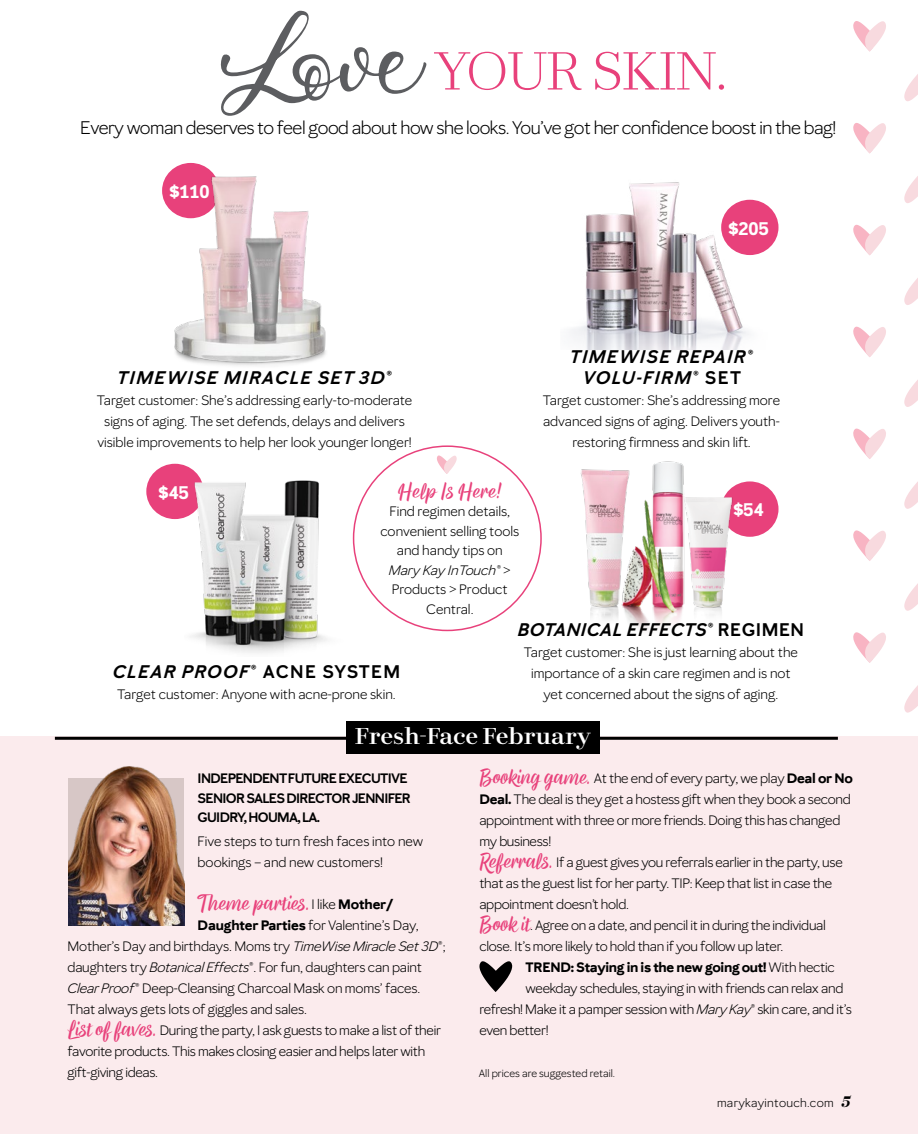
<style>
.page{position:relative;width:918px;height:1134px;background:#fff}
.page>*{position:absolute;margin:0;border:0;box-sizing:border-box;transform-origin:0 0}
.Headline{font:300 52.5px "Mary Kay Serif 020";color:#e8417b}
.Sidebar_Header{font:600 22.5px "Mary Kay Serif 010";color:#fff}
.Body_-_Sans_-_Bullet{font:700 21px "Mary Kay Script";letter-spacing:-.01em;color:#e8417b}
.Body_-_Sans{font:700 21px "Mary Kay Script";color:#e8417b}
.Deck___Intro_Text{font:18px "Mary Kay Sans";letter-spacing:-.025em;color:#000}
.Subhead{font:italic 600 18px/21px "Mary Kay Sans";letter-spacing:.075em;color:#000;text-align:center}
.Subhead-2{font:italic 600 18px "Mary Kay Sans";letter-spacing:.03em;color:#000}
.t1{font:700 18px "Mary Kay Sans";color:#fff}
.Body_-_Sans_-_Bullet-2{font:13.5px/21px "Mary Kay Sans";letter-spacing:-.02em;color:#000}
.Body_-_Sans-2{font:13.5px/21px "Mary Kay Sans";color:#000;text-align:center}
.Body_-_Sans-3{font:13.5px "Mary Kay Sans";letter-spacing:-.02em;color:#000}
.Subhead_2_-_Sales_Di{font:600 13.5px/19.5px "Mary Kay Sans";letter-spacing:-.05em;color:#000}
.Body_-_Sans-4{font:700 13.5px "Mary Kay Sans";letter-spacing:-.02em;color:#000}
.t2{font:12px "Mary Kay Sans";letter-spacing:.025em;color:#000}
.t3{font:10.5px "Mary Kay Sans";color:#000}
.s1{font-style:italic}
.s2{font-style:normal}
.s3{font-family:"Mary Kay Sans";font-weight:400;font-size:13.5px;color:#000}
.s4{font-family:"Mary Kay Sans";font-size:13.5px;color:#000}
.s5{font-weight:700}
.s6{font-family:"Mary Kay Script";font-weight:700;font-size:21px;color:#e8417b}
.s7{font-weight:400}
.s8{font-family:"Mary Kay Serif 020";font-weight:700;font-style:italic;font-size:15px}
</style>
<div class="page">
<svg style="left:904px;top:380px;width:14px;height:27px"></svg>
<svg style="left:904px;top:481px;width:14px;height:28px"></svg>
<svg style="left:853px;top:429px;width:33px;height:30px"></svg>
<svg style="left:853px;top:530px;width:33px;height:31px"></svg>
<svg style="left:904px;top:278px;width:14px;height:27px"></svg>
<svg style="left:853px;top:327px;width:33px;height:30px"></svg>
<svg style="left:904px;top:176px;width:14px;height:27px"></svg>
<svg style="left:853px;top:225px;width:33px;height:30px"></svg>
<svg style="left:904px;top:74px;width:14px;height:27px"></svg>
<svg style="left:861px;top:123px;width:25px;height:31px"></svg>
<svg style="left:853px;top:21px;width:33px;height:31px"></svg>
<svg style="left:904px;top:685px;width:14px;height:28px"></svg>
<svg style="left:904px;top:583px;width:14px;height:28px"></svg>
<svg style="left:853px;top:632px;width:33px;height:31px"></svg>
<div style="left:0;top:737px;width:918px;height:397px;background:#fbebed"></div>
<hr style="left:55px;top:737px;width:783px;height:3px;background:#000">
<img style="left:163px;top:163px;width:163px;height:203px">
<div style="left:146px;top:464px;width:58px;height:55px;background:#e8417b;border-radius:50%"></div>
<img style="left:184px;top:465px;width:143px;height:188px">
<div style="left:721px;top:481px;width:58px;height:56px;background:#e8417b;border-radius:50%"></div>
<img style="left:580px;top:469px;width:35px;height:151px">
<img style="left:686px;top:482px;width:58px;height:134px">
<img style="left:615px;top:461px;width:71px;height:170px">
<div style="left:721px;top:200px;width:57px;height:55px;background:#e8417b;border-radius:50%"></div>
<img style="left:571px;top:182px;width:196px;height:168px">
<img style="left:69px;top:767px;width:115px;height:158px">
<svg style="left:479px;top:961px;width:33px;height:31px"></svg>
<svg style="left:437px;top:455px;width:20px;height:19px"></svg>
<div style="left:346px;top:721px;width:254px;height:32px;background:#000"></div>
<svg style="left:220px;top:11px;width:206px;height:105px"></svg>
<p class="Headline" style="left:434px;top:37px;width:295px">YOUR SKIN.</p>
<p class="Deck___Intro_Text" style="left:80px;top:116px;width:758px">Every woman deserves to feel good about how she looks. You’ve got her confidence boost in the bag!</p>
<p class="t1" style="left:169px;top:180px;width:42px">$110</p>
<p class="t1" style="left:728px;top:217px;width:42px">$205</p>
<p class="Subhead" style="left:117px;top:367px;width:276px">TIMEWISE MIRACLE SET 3D®</p>
<p class="Body_-_Sans-2" style="left:97px;top:390px;width:317px">Target customer: She’s addressing early-to-moderate signs of aging. The set defends, delays and delivers visible improvements to help her look younger longer!</p>
<p class="t1" style="left:159px;top:481px;width:32px">$45</p>
<p class="Body_-_Sans" style="left:398px;top:476px;width:106px">Help Is Here!</p>
<p class="Body_-_Sans-2" style="left:380px;top:502px;width:140px;line-height:19.5px">Find regimen details, convenient selling tools and handy tips on<br><span class="s1">Mary Kay InTouch®</span> &gt;<br>Products &gt; Product<br>Central.</p>
<p class="Subhead" style="left:570px;top:346px;width:185px">TIMEWISE REPAIR®<br>VOLU-FIRM® <span class="s2">SET</span></p>
<p class="Body_-_Sans-2" style="left:543px;top:390px;width:239px">Target customer: She’s addressing more advanced signs of aging. Delivers youth&shy;restoring firmness and skin lift.</p>
<p class="t1" style="left:734px;top:499px;width:32px">$54</p>
<p class="Subhead" style="left:113px;top:661px;width:289px">CLEAR PROOF® <span class="s2">ACNE SYSTEM</span></p>
<p class="Body_-_Sans-2" style="left:117px;top:684px;width:280px">Target customer: Anyone with acne-prone skin.</p>
<p class="Subhead-2" style="left:518px;top:619px;width:288px">BOTANICAL EFFECTS® <span class="s2">REGIMEN</span></p>
<p class="Body_-_Sans-2" style="left:524px;top:642px;width:276px">Target customer: She is just learning about the importance of a skin care regimen and is not yet concerned about the signs of aging.</p>
<p class="Sidebar_Header" style="left:355px;top:721px;width:237px">Fresh-Face February</p>
<p class="Subhead_2_-_Sales_Di" style="left:198px;top:768px;width:215px">INDEPENDENT FUTURE EXECUTIVE<br>SENIOR SALES DIRECTOR JENNIFER<br>GUIDRY, HOUMA, LA.</p>
<p class="Body_-_Sans-2" style="left:198px;top:831px;width:227px;text-align:left">Five steps to turn fresh faces into new bookings – and new customers!</p>
<p class="Body_-_Sans_-_Bullet" style="left:198px;top:889px;width:197px">Theme parties. <span class="s3">I like</span> <span class="s4">Mother/</span></p>
<p class="Body_-_Sans_-_Bullet-2" style="left:68px;top:915px;width:380px;text-indent:130px"><span class="s5">Daughter Parties</span> for Valentine’s Day, Mother’s Day and birthdays. Moms try <span class="s1">TimeWise Miracle Set 3D</span>®; daughters try <span class="s1">Botanical Effects</span>®. For fun, daughters can paint <span class="s1">Clear Proof</span>® Deep-Cleansing Charcoal Mask on moms’ faces.<br>That always gets lots of giggles and sales.</p>
<p class="Body_-_Sans_-_Bullet-2" style="left:68px;top:1020px;width:375px"><span class="s6">List of faves.</span> During the party, I ask guests to make a list of their favorite products. This makes closing easier and helps later with gift-giving ideas.</p>
<p class="Body_-_Sans_-_Bullet-2" style="left:479px;top:768px;width:375px"><span class="s6">Booking game.</span> At the end of every party, we play <span class="s5">Deal or No Deal.</span> The deal is they get a hostess gift when they book a second appointment with three or more friends. Doing this has changed my business!</p>
<p class="Body_-_Sans_-_Bullet-2" style="left:479px;top:852px;width:365px"><span class="s6">Referrals.</span> If a guest gives you referrals earlier in the party, use that as the guest list for her party. TIP: Keep that list in case the appointment doesn’t hold.</p>
<p class="Body_-_Sans_-_Bullet-2" style="left:479px;top:915px;width:348px"><span class="s6">Book it</span>. Agree on a date, and pencil it in during the individual close. It’s more likely to hold than if you follow up later.</p>
<p class="Body_-_Sans-4" style="left:526px;top:959px;width:311px">TREND: Staying in is the new going out! <span class="s7">With hectic</span></p>
<p class="Body_-_Sans-3" style="left:526px;top:980px;width:319px">weekday schedules, staying in with friends can relax and</p>
<p class="Body_-_Sans-3" style="left:479px;top:1001px;width:374px">refresh! Make it a pamper session with <span class="s1">Mary Kay</span>® skin care, and it’s</p>
<p class="Body_-_Sans-3" style="left:479px;top:1022px;width:71px">even better!</p>
<p class="t3" style="left:479px;top:1067px;width:138px">All prices are suggested retail.</p>
<p class="t2" style="left:717px;top:1095px;width:135px">marykayintouch.com <span class="s8">5</span></p>
</div>
